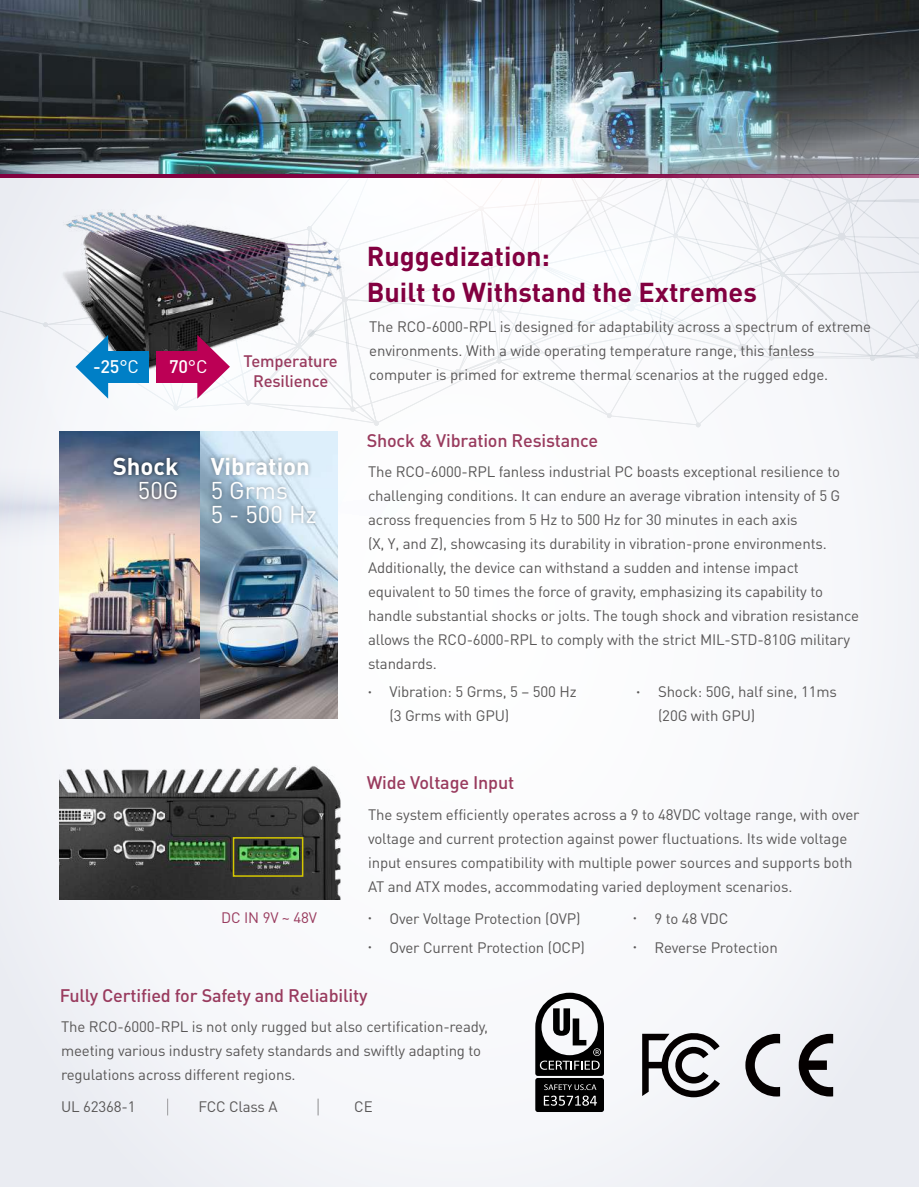
<style>
.page{position:relative;width:919px;height:1187px;background:#fff}
.page>*{position:absolute;margin:0;border:0;box-sizing:border-box;transform-origin:0 0}
.t1{font:700 27px/36px "DIN Pro";color:#820040}
.t2{font:24px/24px "DIN Pro";color:#fff}
.t3{font:700 24px "DIN Pro";color:#fff}
.t4{font:19.5px "DIN Pro";color:#595757;scale:.77 1}
.t5{font:500 18px "DIN Pro";letter-spacing:-.01em;color:#993b5e}
.t6{font:500 18px "DIN Pro";color:#fff}
.t7{font:500 16.5px/20.1px "DIN Pro";letter-spacing:-.01em;color:#993b5e;text-align:center}
.t8{font:15px/24px "DIN Pro";letter-spacing:-.01em;color:#595757}
.t9{font:15px "DIN Pro";letter-spacing:-.01em;color:#993b5e}
.s1{font-weight:400}
.s2{font-family:"Adobe Ming Std";font-weight:300}
</style>
<div class="page">
<div style="left:0;top:111px;width:918px;height:1075px;background:linear-gradient(to right,#f3f4f7,#f8f8fb)"></div>
<svg style="left:639px;top:479px;width:218px;height:56px"></svg>
<svg style="left:0;top:461px;width:639px;height:91px"></svg>
<img style="left:199px;top:432px;width:138px;height:286px">
<img style="left:60px;top:765px;width:286px;height:134px">
<img style="left:0;top:0;width:918px;height:111px">
<img style="left:0;top:111px;width:918px;height:316px">
<svg style="left:0;top:174px;width:918px;height:4px;background:#88114c"></svg>
<img style="left:59px;top:432px;width:140px;height:286px">
<div style="left:109px;top:452px;width:74px;height:51px;background:#000;opacity:.8"></div>
<div style="left:206px;top:452px;width:114px;height:75px;background:#000;opacity:.4"></div>
<div style="left:233px;top:837px;width:70px;height:39px;border:2px solid #d5c700"></div>
<svg style="left:642px;top:1031px;width:78px;height:66px"></svg>
<svg style="left:798px;top:1033px;width:35px;height:63px;background:#828184"></svg>
<svg style="left:745px;top:1033px;width:35px;height:63px"></svg>
<div style="left:535px;top:1077px;width:69px;height:34px;background:#000;border-radius:3px"></div>
<svg style="left:535px;top:992px;width:69px;height:83px"></svg>
<svg style="left:543px;top:1095px;width:54px;height:10px"></svg>
<svg style="left:544px;top:1084px;width:52px;height:5px"></svg>
<p class="t6" style="left:93px;top:354px;width:47px">-25<span class="s1">°C</span></p>
<p class="t6" style="left:169px;top:354px;width:40px">70<span class="s1">°C</span></p>
<p class="t7" style="left:243px;top:350px;width:96px">Temperature<br>Resilience</p>
<h2 class="t3" style="left:113px;top:449px;width:67px">Shock</h2>
<h2 class="t2" style="left:138px;top:477px;width:42px">50G</h2>
<h2 class="t3" style="left:211px;top:449px;width:101px">Vibration</h2>
<h2 class="t2" style="left:211px;top:477px;width:107px">5 Grms<br>5 - 500 Hz</h2>
<p class="t9" style="left:221px;top:907px;width:97px">DC IN 9V ~ 48V</p>
<h1 class="t1" style="left:366px;top:237px;width:391px">Ruggedization:<br>Built to Withstand the Extremes</h1>
<p class="t8" style="left:369px;top:314px;width:503px">The RCO-6000-RPL is designed for adaptability across a spectrum of extreme environments. With a wide operating temperature range, this fanless computer is primed for extreme thermal scenarios at the rugged edge.</p>
<p class="t5" style="left:366px;top:428px;width:233px">Shock &amp; Vibration Resistance</p>
<p class="t8" style="left:368px;top:458px;width:492px">The RCO-6000-RPL fanless industrial PC boasts exceptional resilience to challenging conditions. It can endure an average vibration intensity of 5 G across frequencies from 5 Hz to 500 Hz for 30 minutes in each axis<br>(X, Y, and Z), showcasing its durability in vibration-prone environments.<br>Additionally, the device can withstand a sudden and intense impact equivalent to 50 times the force of gravity, emphasizing its capability to handle substantial shocks or jolts. The tough shock and vibration resistance allows the RCO-6000-RPL to comply with the strict MIL-STD-810G military standards.</p>
<p class="t8" style="left:389px;top:679px;width:188px;text-indent:-27px"><span class="s2">•</span> Vibration: 5 Grms, 5 – 500 Hz (3 Grms with GPU)</p>
<p class="t8" style="left:658px;top:679px;width:180px;text-indent:-27px"><span class="s2">•</span> Shock: 50G, half sine, 11ms (20G with GPU)</p>
<p class="t5" style="left:366px;top:770px;width:149px">Wide Voltage Input</p>
<p class="t8" style="left:368px;top:801px;width:493px">The system efficiently operates across a 9 to 48VDC voltage range, with over voltage and current protection against power fluctuations. Its wide voltage input ensures compatibility with multiple power sources and supports both AT and ATX modes, accommodating varied deployment scenarios.</p>
<p class="t8" style="left:362px;top:905px;width:220px"><span class="s2">•</span> Over Voltage Protection (OVP)</p>
<p class="t8" style="left:362px;top:934px;width:224px"><span class="s2">•</span> Over Current Protection (OCP)</p>
<p class="t8" style="left:627px;top:905px;width:102px"><span class="s2">•</span> 9 to 48 VDC</p>
<p class="t8" style="left:627px;top:934px;width:152px"><span class="s2">•</span> Reverse Protection</p>
<p class="t5" style="left:60px;top:983px;width:309px">Fully Certified for Safety and Reliability</p>
<p class="t8" style="left:61px;top:1013px;width:428px">The RCO-6000-RPL is not only rugged but also certification-ready, meeting various industry safety standards and swiftly adapting to regulations across different regions.</p>
<p class="t8" style="left:61px;top:1094px;width:76px">UL 62368-1</p>
<h3 class="t4" style="left:166px;top:1093px;width:8px">|</h3>
<p class="t8" style="left:198px;top:1094px;width:81px">FCC Class A</p>
<h3 class="t4" style="left:315px;top:1093px;width:8px">|</h3>
<p class="t8" style="left:354px;top:1094px;width:20px">CE</p>
</div>
